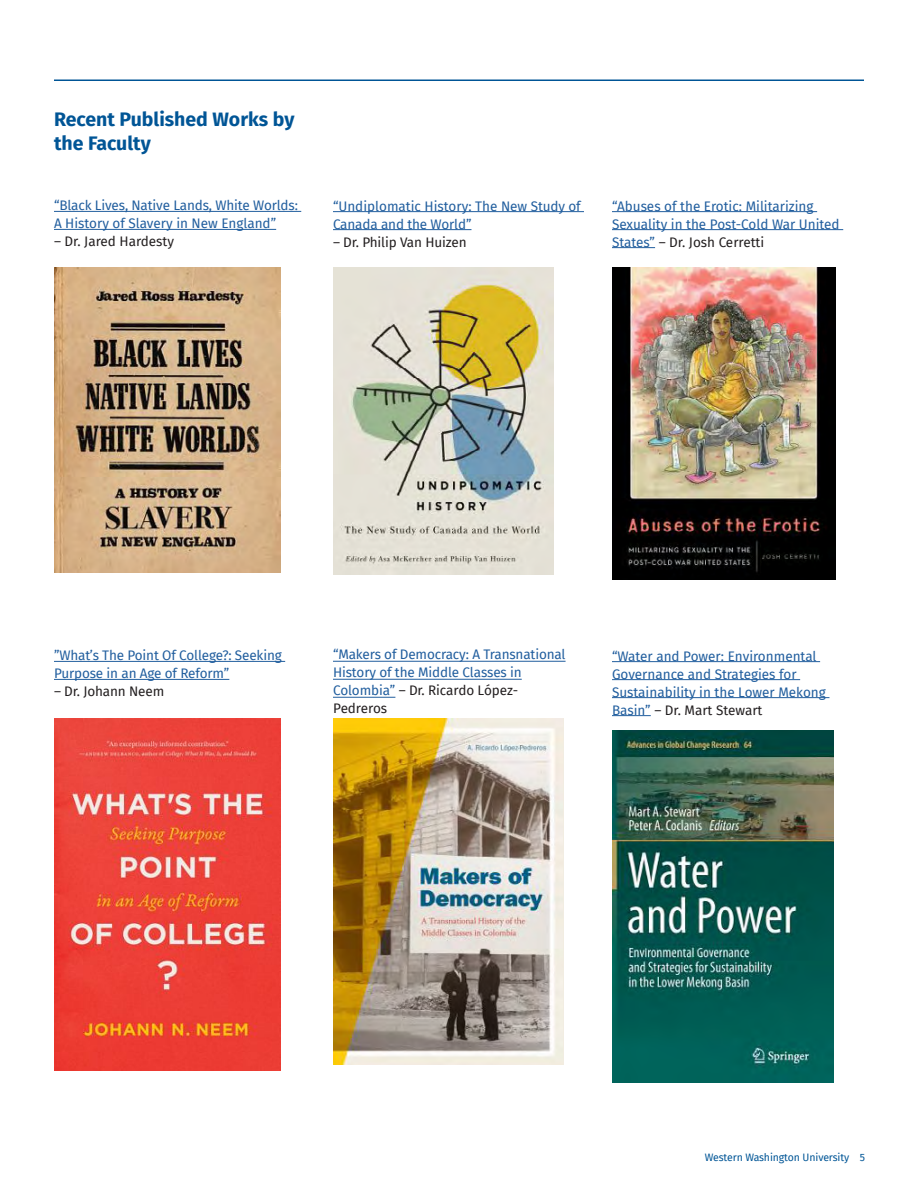
<style>
.page{position:relative;width:918px;height:1188px;background:#fff}
.page>*{position:absolute;margin:0;border:0;box-sizing:border-box;transform-origin:0 0}
.Topic_heading{font:700 19.5px/23.4px "Fira Sans";color:#005596}
.Body_copy{font:13.5px/18px "Fira Sans";letter-spacing:-.01em;color:#215e9e}
.Body_copy-2{font:13.5px "Fira Sans";letter-spacing:-.01em;color:#231f20}
.t1{font:10.5px "Fira Sans";letter-spacing:-.01em;color:#005596}
.s1{color:#231f20}
</style>
<div class="page">
<hr style="left:54px;top:211px;width:247px;height:1px;background:#215e9e">
<hr style="left:54px;top:229px;width:222px;height:1px;background:#215e9e">
<hr style="left:54px;top:661px;width:231px;height:1px;background:#215e9e">
<hr style="left:54px;top:679px;width:175px;height:1px;background:#215e9e">
<img style="left:54px;top:268px;width:227px;height:304px">
<hr style="left:333px;top:211px;width:251px;height:1px;background:#215e9e">
<hr style="left:333px;top:229px;width:138px;height:1px;background:#215e9e">
<hr style="left:612px;top:211px;width:205px;height:1px;background:#215e9e">
<hr style="left:612px;top:229px;width:231px;height:1px;background:#215e9e">
<hr style="left:612px;top:247px;width:43px;height:1px;background:#215e9e">
<hr style="left:612px;top:661px;width:208px;height:1px;background:#215e9e">
<hr style="left:612px;top:679px;width:188px;height:1px;background:#215e9e">
<hr style="left:612px;top:697px;width:217px;height:1px;background:#215e9e">
<hr style="left:612px;top:715px;width:39px;height:1px;background:#215e9e">
<img style="left:54px;top:718px;width:227px;height:352px">
<img style="left:333px;top:268px;width:221px;height:307px">
<img style="left:333px;top:718px;width:231px;height:347px">
<img style="left:612px;top:268px;width:223px;height:311px">
<img style="left:612px;top:730px;width:221px;height:352px">
<hr style="left:54px;top:80px;width:810px;height:1px;background:#005596">
<hr style="left:333px;top:661px;width:233px;height:1px;background:#215e9e">
<hr style="left:333px;top:679px;width:189px;height:1px;background:#215e9e">
<hr style="left:333px;top:697px;width:62px;height:1px;background:#215e9e">
<p class="Topic_heading" style="left:54px;top:106px;width:242px">Recent Published Works by the Faculty</p>
<p class="Body_copy" style="left:54px;top:196px;width:245px">“Black Lives, Native Lands, White Worlds:<br>A History of Slavery in New England”</p>
<p class="Body_copy-2" style="left:54px;top:231px;width:122px">– Dr. Jared Hardesty</p>
<p class="Body_copy" style="left:333px;top:197px;width:249px">“Undiplomatic History: The New Study of<br>Canada and the World”</p>
<p class="Body_copy-2" style="left:333px;top:232px;width:135px">– Dr. Philip Van Huizen</p>
<p class="Body_copy" style="left:612px;top:197px;width:229px">“Abuses of the Erotic: Militarizing<br>Sexuality in the Post-Cold War United<br>States” <span class="s1">– Dr. Josh Cerretti</span></p>
<p class="Body_copy" style="left:54px;top:646px;width:229px">”What’s The Point Of College?: Seeking<br>Purpose in an Age of Reform”</p>
<p class="Body_copy-2" style="left:54px;top:681px;width:112px">– Dr. Johann Neem</p>
<p class="Body_copy" style="left:333px;top:645px;width:234px">“Makers of Democracy: A Transnational<br>History of the Middle Classes in<br>Colombia” <span class="s1">– Dr. Ricardo López-<br>Pedreros</span></p>
<p class="Body_copy" style="left:612px;top:647px;width:215px">“Water and Power: Environmental<br>Governance and Strategies for<br>Sustainability in the Lower Mekong<br>Basin” <span class="s1">– Dr. Mart Stewart</span></p>
<p class="t1" style="left:705px;top:1149px;width:162px">Western Washington University 5</p>
</div>
